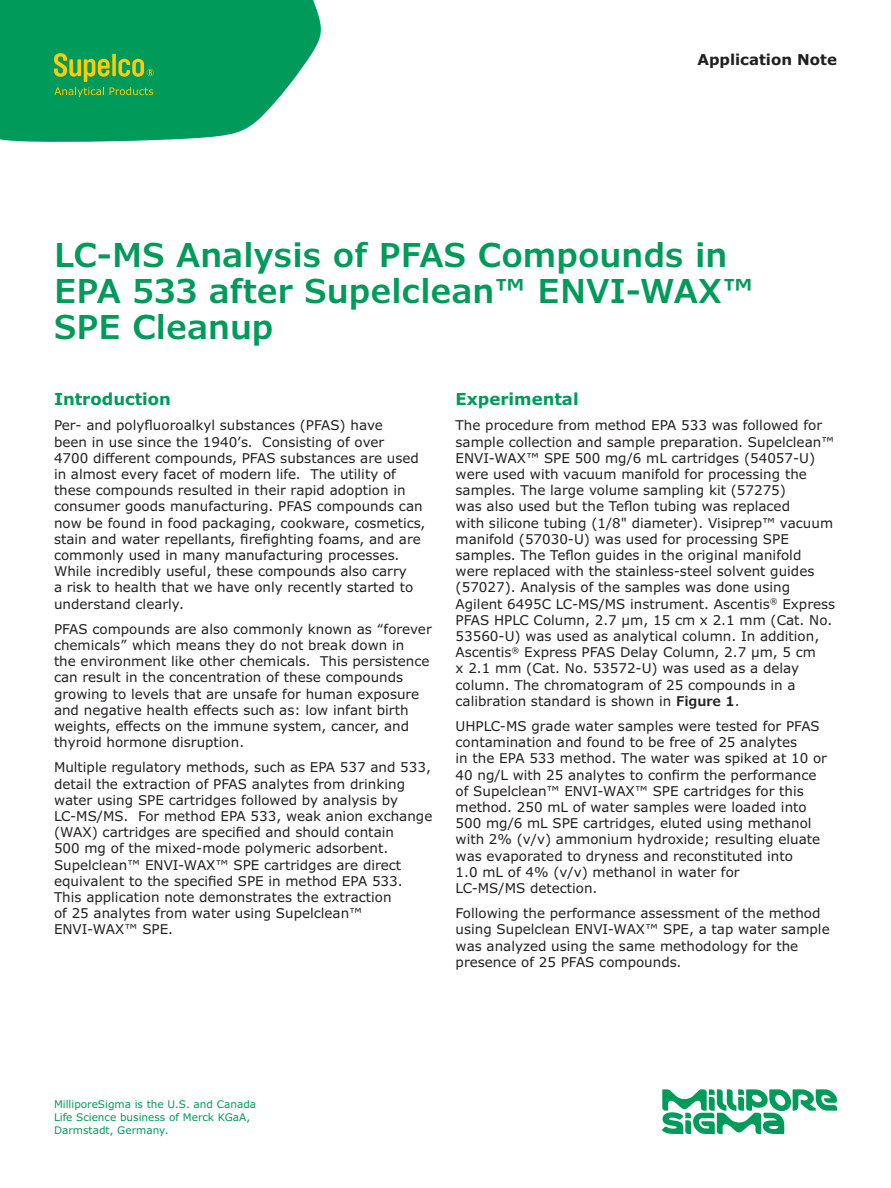
<style>
.page{position:relative;width:891px;height:1188px;background:#fff}
.page>*{position:absolute;margin:0;border:0;box-sizing:border-box;transform-origin:0 0}
.t1{font:600 33px/36px "Verdana Pro";color:#009a5a}
.t2{font:700 16.5px "Verdana Pro";color:#009a5a}
.t3{font:700 15px "Verdana Pro";color:#231f20}
.t4{font:13.5px/16.2px "Verdana Pro";color:#231f20}
.t5{font:10.5px/12.6px "Verdana Pro";color:#009a5a}
.s1{font-weight:600}
</style>
<div class="page">
<svg style="left:0;top:0;width:321px;height:142px;background:#1ca56c"></svg>
<svg style="left:54px;top:53px;width:100px;height:44px;background:#44a644"></svg>
<svg style="left:662px;top:1089px;width:175px;height:45px"></svg>
<p class="t3" style="left:697px;top:50px;width:141px">Application Note</p>
<h1 class="t1" style="left:54px;top:237px;width:702px">LC-MS Analysis of PFAS Compounds in<br>EPA 533 after Supelclean™ ENVI-WAX™<br>SPE Cleanup</h1>
<p class="t2" style="left:54px;top:388px;width:119px">Introduction</p>
<p class="t4" style="left:54px;top:418px;width:373px">Per- and polyfluoroalkyl substances (PFAS) have<br>been in use since the 1940’s. Consisting of over<br>4700 different compounds, PFAS substances are used in almost every facet of modern life. The utility of these compounds resulted in their rapid adoption in consumer goods manufacturing. PFAS compounds can now be found in food packaging, cookware, cosmetics, stain and water repellants, firefighting foams, and are commonly used in many manufacturing processes.<br>While incredibly useful, these compounds also carry<br>a risk to health that we have only recently started to understand clearly.</p>
<p class="t4" style="left:54px;top:621px;width:379px">PFAS compounds are also commonly known as “forever chemicals” which means they do not break down in<br>the environment like other chemicals. This persistence can result in the concentration of these compounds growing to levels that are unsafe for human exposure and negative health effects such as: low infant birth weights, effects on the immune system, cancer, and thyroid hormone disruption.</p>
<p class="t4" style="left:54px;top:760px;width:380px">Multiple regulatory methods, such as EPA 537 and 533, detail the extraction of PFAS analytes from drinking water using SPE cartridges followed by analysis by LC-MS/MS. For method EPA 533, weak anion exchange (WAX) cartridges are specified and should contain<br>500 mg of the mixed-mode polymeric adsorbent.<br>Supelclean™ ENVI-WAX™ SPE cartridges are direct equivalent to the specified SPE in method EPA 533.<br>This application note demonstrates the extraction<br>of 25 analytes from water using Supelclean™ ENVI-WAX™ SPE.</p>
<p class="t2" style="left:456px;top:388px;width:125px">Experimental</p>
<p class="t4" style="left:456px;top:418px;width:381px">The procedure from method EPA 533 was followed for sample collection and sample preparation. Supelclean™ ENVI-WAX™ SPE 500 mg/6 mL cartridges (54057-U) were used with vacuum manifold for processing the samples. The large volume sampling kit (57275)<br>was also used but the Teflon tubing was replaced<br>with silicone tubing (1/8" diameter). Visiprep™ vacuum manifold (57030-U) was used for processing SPE samples. The Teflon guides in the original manifold were replaced with the stainless-steel solvent guides (57027). Analysis of the samples was done using Agilent 6495C LC-MS/MS instrument. Ascentis<sup>®</sup> Express PFAS HPLC Column, 2.7 µm, 15 cm x 2.1 mm (Cat. No.<br>53560-U) was used as analytical column. In addition, Ascentis<sup>®</sup> Express PFAS Delay Column, 2.7 µm, 5 cm<br>x 2.1 mm (Cat. No. 53572-U) was used as a delay column. The chromatogram of 25 compounds in a calibration standard is shown in <span class="s1">Figure 1</span>.</p>
<p class="t4" style="left:456px;top:718px;width:373px">UHPLC-MS grade water samples were tested for PFAS contamination and found to be free of 25 analytes<br>in the EPA 533 method. The water was spiked at 10 or 40 ng/L with 25 analytes to confirm the performance of Supelclean™ ENVI-WAX™ SPE cartridges for this method. 250 mL of water samples were loaded into 500 mg/6 mL SPE cartridges, eluted using methanol with 2% (v/v) ammonium hydroxide; resulting eluate was evaporated to dryness and reconstituted into<br>1.0 mL of 4% (v/v) methanol in water for<br>LC-MS/MS detection.</p>
<p class="t4" style="left:456px;top:905px;width:376px">Following the performance assessment of the method using Supelclean ENVI-WAX™ SPE, a tap water sample was analyzed using the same methodology for the presence of 25 PFAS compounds.</p>
<p class="t5" style="left:54px;top:1098px;width:204px">MilliporeSigma is the U.S. and Canada<br>Life Science business of Merck KGaA,<br>Darmstadt, Germany.</p>
</div>
